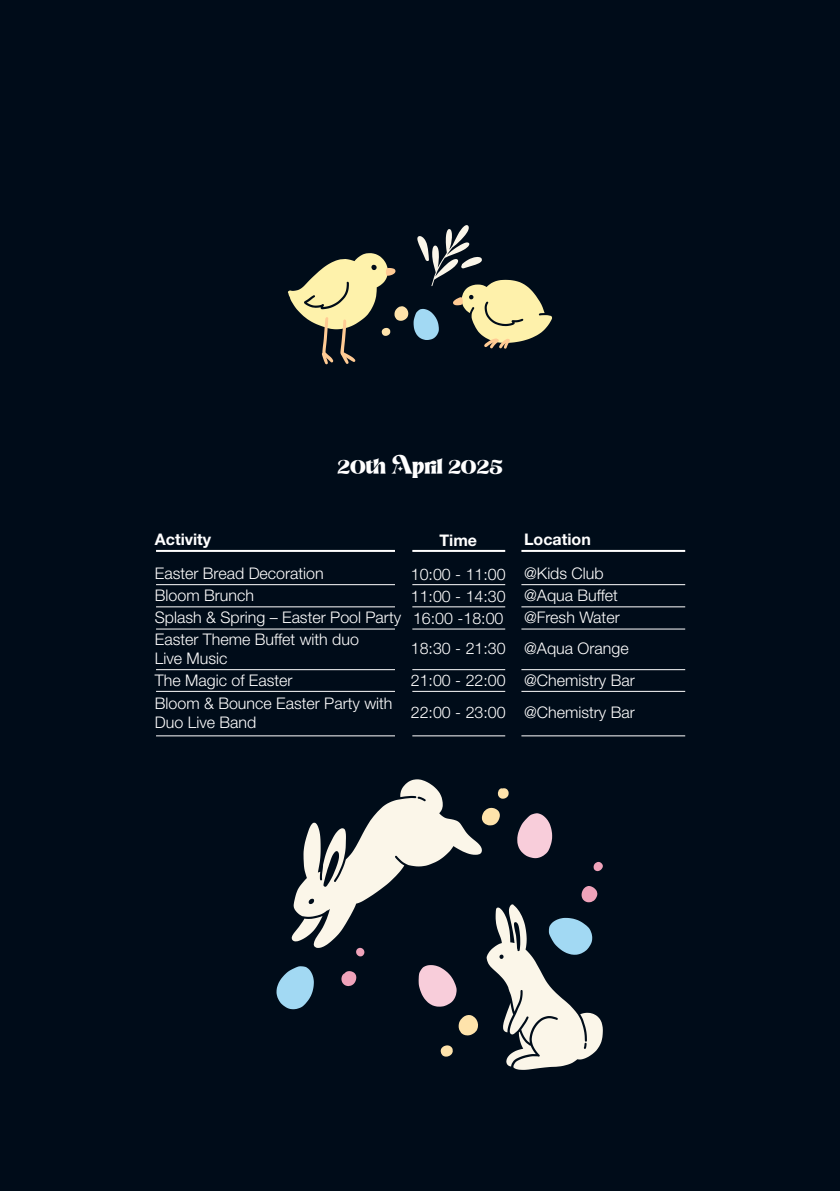
<style>
.page{position:relative;width:840px;height:1191px;background:#fff}
.page>*{position:absolute;margin:0;border:0;box-sizing:border-box;transform-origin:0 0}
.t1{font:24px "Magic Retro";color:#fff}
.t2{font:300 16px/22.2px "Helvetica Neue LT Std";color:#fff}
.t3{font:700 16px "Helvetica Neue LT Std";color:#fff}
</style>
<div class="page">
<div style="left:0;top:0;width:839px;height:1190px;background:#000c19"></div>
<hr style="left:156px;top:584px;width:239px;height:1px;background:#fff">
<hr style="left:156px;top:606px;width:239px;height:1px;background:#fff">
<hr style="left:156px;top:628px;width:239px;height:1px;background:#fff">
<hr style="left:412px;top:584px;width:93px;height:1px;background:#fff">
<hr style="left:412px;top:606px;width:93px;height:1px;background:#fff">
<hr style="left:412px;top:628px;width:93px;height:1px;background:#fff">
<hr style="left:156px;top:550px;width:239px;height:2px;background:#fff">
<hr style="left:412px;top:550px;width:93px;height:2px;background:#fff">
<hr style="left:521px;top:584px;width:163px;height:1px;background:#fff">
<hr style="left:521px;top:550px;width:163px;height:2px;background:#fff">
<hr style="left:521px;top:606px;width:163px;height:1px;background:#fff">
<hr style="left:521px;top:628px;width:163px;height:1px;background:#fff">
<hr style="left:156px;top:691px;width:239px;height:1px;background:#fff">
<hr style="left:412px;top:691px;width:93px;height:1px;background:#fff">
<hr style="left:521px;top:691px;width:163px;height:1px;background:#fff">
<hr style="left:156px;top:735px;width:239px;height:1px;background:#fff">
<hr style="left:412px;top:735px;width:93px;height:1px;background:#fff">
<hr style="left:521px;top:735px;width:163px;height:1px;background:#fff">
<hr style="left:156px;top:669px;width:239px;height:1px;background:#fff">
<hr style="left:412px;top:669px;width:93px;height:1px;background:#fff">
<hr style="left:521px;top:669px;width:163px;height:1px;background:#fff">
<svg style="left:276px;top:779px;width:326px;height:290px"></svg>
<svg style="left:288px;top:225px;width:263px;height:139px"></svg>
<h1 class="t1" style="left:337px;top:450px;width:166px">20th April 2025</h1>
<p class="t3" style="left:155px;top:529px;width:58px">Activity</p>
<p class="t3" style="left:439px;top:530px;width:39px">Time</p>
<p class="t2" style="left:155px;top:562px;width:170px">Easter Bread Decoration</p>
<p class="t2" style="left:410px;top:562px;width:96px">10:00 - 11:00</p>
<p class="t2" style="left:155px;top:584px;width:100px">Bloom Brunch</p>
<p class="t2" style="left:155px;top:585px;width:352px;line-height:21.4px;text-align:right">11:00 - 14:30<br>Splash &amp; Spring – Easter Pool Party 16:00 -18:00</p>
<p class="t3" style="left:524px;top:529px;width:68px">Location</p>
<p class="t2" style="left:524px;top:562px;width:97px">@Kids Club @Aqua Buffet @Fresh Water</p>
<p class="t2" style="left:155px;top:629px;width:205px;line-height:19.2px">Easter Theme Buffet with duo<br>Live Music</p>
<p class="t2" style="left:410px;top:637px;width:219px">18:30 - 21:30 @Aqua Orange</p>
<p class="t2" style="left:155px;top:668px;width:139px">The Magic of Easter</p>
<p class="t2" style="left:410px;top:668px;width:225px">21:00 - 22:00 @Chemistry Bar</p>
<p class="t2" style="left:155px;top:693px;width:239px;line-height:19.2px">Bloom &amp; Bounce Easter Party with<br>Duo Live Band</p>
<p class="t2" style="left:410px;top:701px;width:225px">22:00 - 23:00 @Chemistry Bar</p>
</div>
